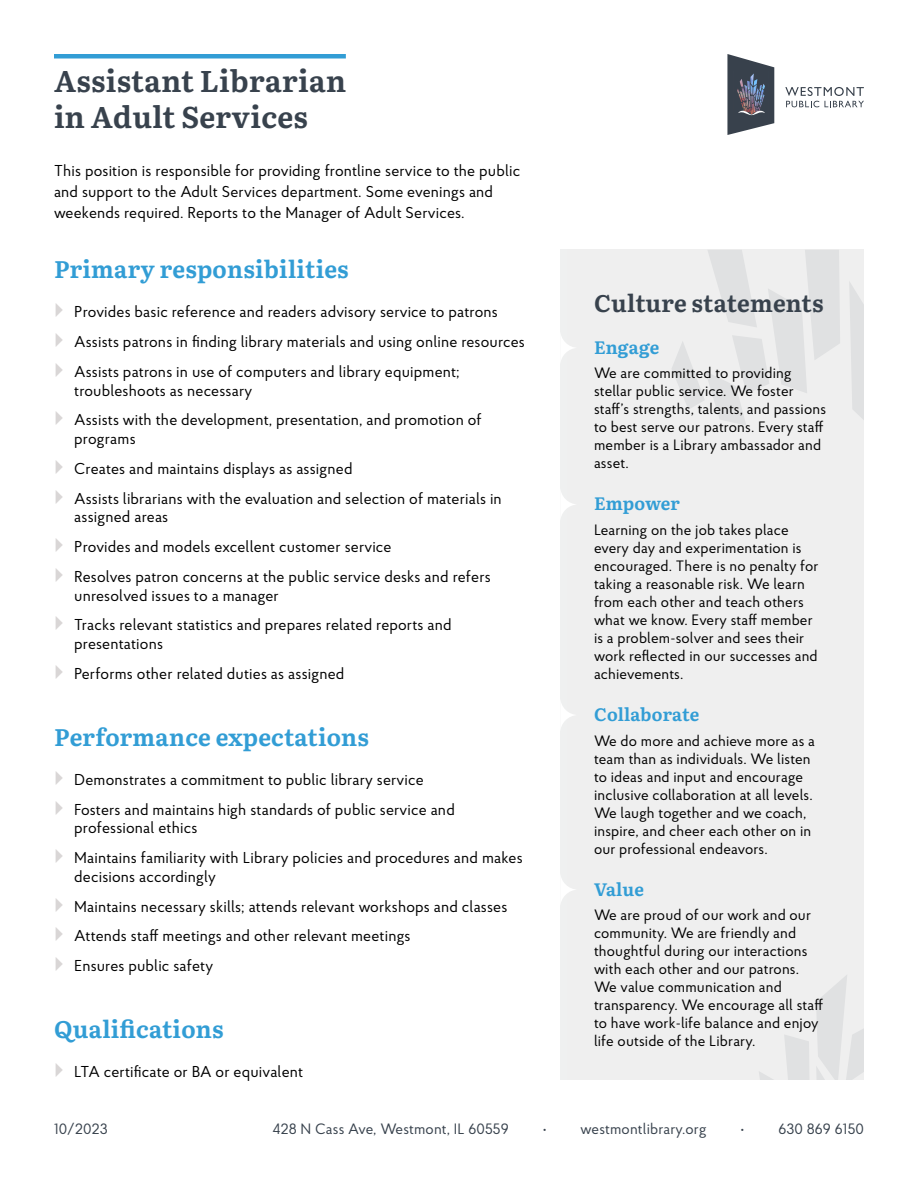
<style>
.page{position:relative;width:918px;height:1188px;background:#fff}
.page>*{position:absolute;margin:0;border:0;box-sizing:border-box;transform-origin:0 0}
.Lg_header__Literata__20pt{font:30px/36px "Literata";letter-spacing:.01em;color:#38424d}
.Med_header__literata__16pt{font:24px "Literata";letter-spacing:.01em;color:#329dd5}
.Med_header__literata__16pt-2{font:24px "Literata";letter-spacing:.005em;color:#38424d}
.Sm_header__blue__12_pt{font:18px "Literata";letter-spacing:.01em;color:#329dd5}
.Desc_text{font:15.75px/18.9px "Proba Pro";letter-spacing:.01em;color:#000}
.Culture_text{font:15px/18px "Proba Pro";letter-spacing:.01em;color:#000}
.t1{font:15px "Proba Pro";letter-spacing:.01em;color:#38424d}
</style>
<div class="page">
<div style="left:567px;top:250px;width:297px;height:830px;background:#efefef"></div>
<svg style="left:672px;top:250px;width:168px;height:175px"></svg>
<svg style="left:849px;top:282px;width:15px;height:138px"></svg>
<svg style="left:759px;top:1072px;width:14px;height:8px"></svg>
<svg style="left:784px;top:1035px;width:25px;height:45px"></svg>
<svg style="left:816px;top:975px;width:48px;height:105px"></svg>
<svg style="left:727px;top:54px;width:47px;height:81px;background:#646a76"></svg>
<svg style="left:785px;top:87px;width:79px;height:20px"></svg>
<hr style="left:54px;top:54px;width:292px;height:4px;background:#329dd5">
<svg style="left:560px;top:330px;width:14px;height:36px"></svg>
<svg style="left:560px;top:486px;width:15px;height:36px"></svg>
<svg style="left:560px;top:697px;width:14px;height:36px"></svg>
<svg style="left:560px;top:872px;width:15px;height:36px"></svg>
<h1 class="Lg_header__Literata__20pt" style="left:54px;top:61px;width:294px">Assistant Librarian in Adult Services</h1>
<p class="Desc_text" style="left:54px;top:160px;width:468px;line-height:21px">This position is responsible for providing frontline service to the public and support to the Adult Services department. Some evenings and weekends required. Reports to the Manager of Adult Services.</p>
<h2 class="Med_header__literata__16pt" style="left:54px;top:251px;width:296px">Primary responsibilities</h2>
<p class="Desc_text" style="left:74px;top:302px;width:425px">Provides basic reference and readers advisory service to patrons</p>
<p class="Desc_text" style="left:74px;top:332px;width:452px">Assists patrons in finding library materials and using online resources</p>
<p class="Desc_text" style="left:74px;top:362px;width:387px">Assists patrons in use of computers and library equipment; troubleshoots as necessary</p>
<p class="Desc_text" style="left:74px;top:410px;width:409px">Assists with the development, presentation, and promotion of programs</p>
<p class="Desc_text" style="left:74px;top:459px;width:280px">Creates and maintains displays as assigned</p>
<p class="Desc_text" style="left:74px;top:488px;width:429px">Assists librarians with the evaluation and selection of materials in assigned areas</p>
<p class="Desc_text" style="left:74px;top:537px;width:319px">Provides and models excellent customer service</p>
<p class="Desc_text" style="left:74px;top:567px;width:418px">Resolves patron concerns at the public service desks and refers unresolved issues to a manager</p>
<p class="Desc_text" style="left:74px;top:615px;width:379px">Tracks relevant statistics and prepares related reports and presentations</p>
<p class="Desc_text" style="left:74px;top:664px;width:272px">Performs other related duties as assigned</p>
<h2 class="Med_header__literata__16pt" style="left:54px;top:718px;width:317px">Performance expectations</h2>
<p class="Desc_text" style="left:74px;top:770px;width:351px">Demonstrates a commitment to public library service</p>
<p class="Desc_text" style="left:74px;top:799px;width:382px">Fosters and maintains high standards of public service and professional ethics</p>
<p class="Desc_text" style="left:74px;top:848px;width:450px">Maintains familiarity with Library policies and procedures and makes decisions accordingly</p>
<p class="Desc_text" style="left:74px;top:897px;width:435px">Maintains necessary skills; attends relevant workshops and classes</p>
<p class="Desc_text" style="left:74px;top:926px;width:338px">Attends staff meetings and other relevant meetings</p>
<p class="Desc_text" style="left:74px;top:956px;width:140px">Ensures public safety</p>
<h2 class="Med_header__literata__16pt" style="left:54px;top:1010px;width:171px">Qualifications</h2>
<p class="Desc_text" style="left:74px;top:1062px;width:230px">LTA certificate or BA or equivalent</p>
<h2 class="Med_header__literata__16pt-2" style="left:594px;top:285px;width:231px">Culture statements</h2>
<h3 class="Sm_header__blue__12_pt" style="left:594px;top:333px;width:67px">Engage</h3>
<p class="Culture_text" style="left:594px;top:364px;width:234px">We are committed to providing stellar public service. We foster staff’s strengths, talents, and passions to best serve our patrons. Every staff member is a Library ambassador and asset.</p>
<h3 class="Sm_header__blue__12_pt" style="left:594px;top:490px;width:88px">Empower</h3>
<p class="Culture_text" style="left:594px;top:521px;width:226px">Learning on the job takes place every day and experimentation is encouraged. There is no penalty for taking a reasonable risk. We learn from each other and teach others what we know. Every staff member is a problem-solver and sees their work reflected in our successes and achievements.</p>
<h3 class="Sm_header__blue__12_pt" style="left:594px;top:700px;width:107px">Collaborate</h3>
<p class="Culture_text" style="left:594px;top:731px;width:223px">We do more and achieve more as a team than as individuals. We listen to ideas and input and encourage inclusive collaboration at all levels.<br>We laugh together and we coach, inspire, and cheer each other on in our professional endeavors.</p>
<h3 class="Sm_header__blue__12_pt" style="left:594px;top:875px;width:51px">Value</h3>
<p class="Culture_text" style="left:594px;top:906px;width:231px">We are proud of our work and our community. We are friendly and thoughtful during our interactions with each other and our patrons.<br>We value communication and transparency. We encourage all staff to have work-life balance and enjoy life outside of the Library.</p>
<p class="t1" style="left:54px;top:1119px;width:55px">10/2023</p>
<p class="t1" style="left:273px;top:1119px;width:238px">428 N Cass Ave, Westmont, IL 60559</p>
<p class="t1" style="left:543px;top:1119px;width:5px">•</p>
<p class="t1" style="left:581px;top:1119px;width:127px">westmontlibrary.org</p>
<p class="t1" style="left:741px;top:1119px;width:5px">•</p>
<p class="t1" style="left:778px;top:1119px;width:87px">630 869 6150</p>
</div>
